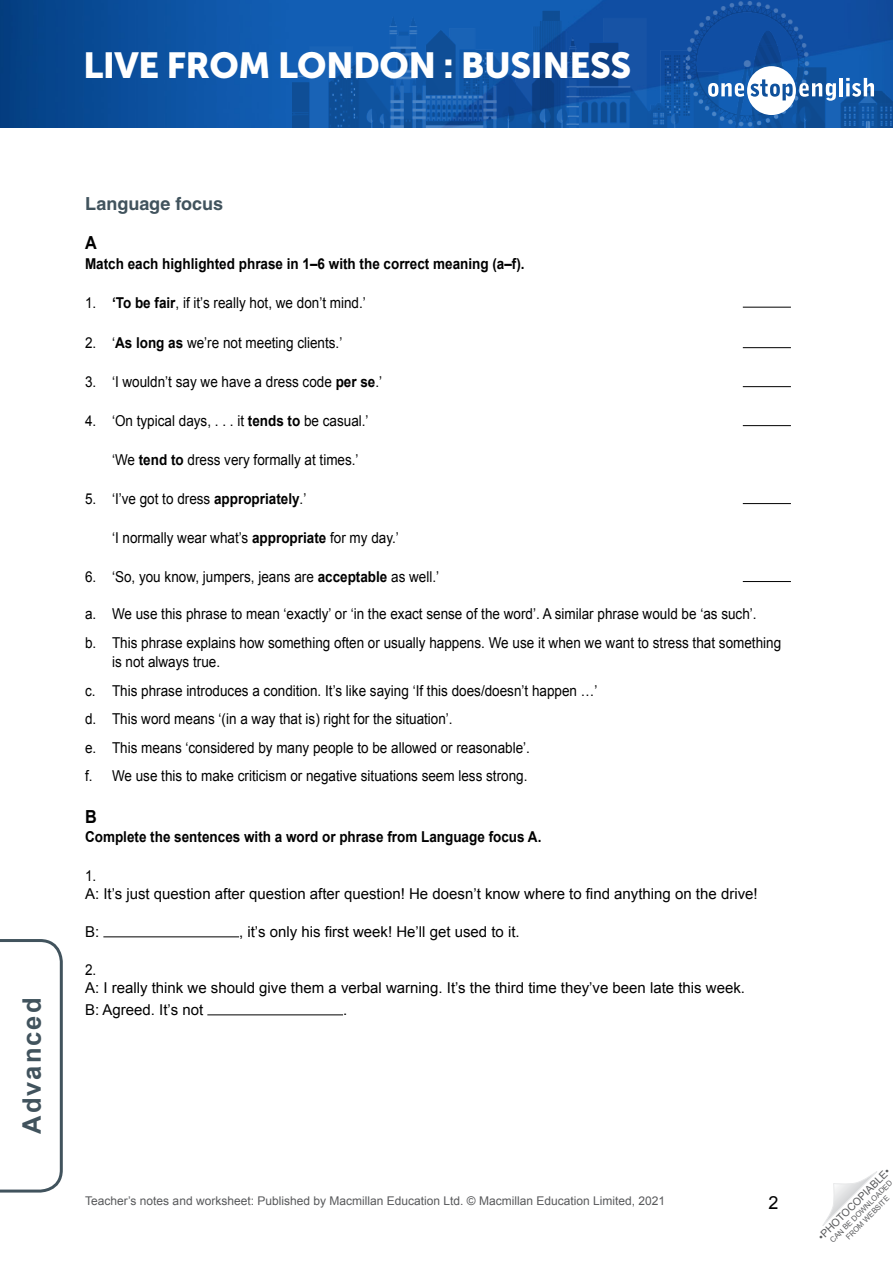
<style>
.page{position:relative;width:893px;height:1263px;background:#fff}
.page>*{position:absolute;margin:0;border:0;box-sizing:border-box;transform-origin:0 0}
.t1{font:36px "Museo Sans 900";letter-spacing:-.015em;color:#fff}
.t2{font:700 25.5px "Arial";letter-spacing:.08em;color:#41535d}
.TN__Title{font:700 18px "Helvetica LT Std";color:#41535d}
.TN__Body_alpha_text{font:700 18px "Arial";color:#000;scale:.9 1}
.t3{font:18px "Arial";color:#000}
.TN__Body_text_number{font:15px/19.5px "Arial";color:#000;scale:.9 1}
.WS__Body_text{font:15px "Arial";color:#000}
.TN__Body_text_Intro{font:700 15px "Arial";color:#000;scale:.9 1}
.TN__NL_Body_text{font:15px "Arial";color:#000;scale:.9 1}
.t4{font:12px "Arial";color:#58595b}
.t5{font:10.5px "Arial";color:#58595b}
.t6{font:7.5px/9px "Arial";color:#58595b;text-align:center}
.s1{font-weight:700}
</style>
<div class="page">
<img style="left:0;top:0;width:893px;height:128px">
<img style="left:293px;top:2px;width:600px;height:126px">
<svg style="left:708px;top:66px;width:128px;height:49px"></svg>
<hr style="left:839px;top:78px;width:4px;height:18px;background:#fff">
<svg style="left:846px;top:78px;width:28px;height:19px"></svg>
<svg style="left:0;top:939px;width:63px;height:254px"></svg>
<svg style="left:822px;top:1171px;width:55px;height:55px"></svg>
<hr style="left:743px;top:307px;width:48px;height:1px;background:#000">
<hr style="left:743px;top:347px;width:48px;height:1px;background:#000">
<hr style="left:743px;top:386px;width:48px;height:1px;background:#000">
<hr style="left:743px;top:425px;width:48px;height:1px;background:#000">
<hr style="left:743px;top:503px;width:48px;height:1px;background:#000">
<hr style="left:743px;top:581px;width:48px;height:1px;background:#000">
<hr style="left:103px;top:936px;width:136px;height:1px;background:#000">
<hr style="left:207px;top:1014px;width:136px;height:1px;background:#000">
<h1 class="t1" style="left:83px;top:45px;width:550px">LIVE FROM LONDON : BUSINESS</h1>
<h2 class="t2" style="left:15px;top:1134px;width:138px;rotate:-90deg">Advanced</h2>
<p class="TN__Title" style="left:85px;top:193px;width:140px">Language focus</p>
<p class="TN__Body_alpha_text" style="left:85px;top:231px;width:14px">A</p>
<p class="TN__Body_text_Intro" style="left:85px;top:253px;width:490px">Match each highlighted phrase in 1–6 with the correct meaning (a–f).</p>
<p class="TN__Body_text_number" style="left:85px;top:293px;width:314px">1. <span class="s1">‘To be fair</span>, if it’s really hot, we don’t mind.’</p>
<p class="TN__Body_text_number" style="left:85px;top:333px;width:287px">2. ‘<span class="s1">As long as</span> we’re not meeting clients.’</p>
<p class="TN__Body_text_number" style="left:85px;top:372px;width:332px">3. ‘I wouldn’t say we have a dress code <span class="s1">per se</span>.’</p>
<p class="TN__Body_text_number" style="left:85px;top:411px;width:317px">4. ‘On typical days, . . . it <span class="s1">tends to</span> be casual.’</p>
<p class="TN__NL_Body_text" style="left:112px;top:450px;width:275px">‘We <span class="s1">tend to</span> dress very formally at times.’</p>
<p class="TN__Body_text_number" style="left:85px;top:489px;width:247px">5. ‘I’ve got to dress <span class="s1">appropriately</span>.’</p>
<p class="TN__NL_Body_text" style="left:112px;top:528px;width:320px">‘I normally wear what’s <span class="s1">appropriate</span> for my day.’</p>
<p class="TN__Body_text_number" style="left:85px;top:567px;width:395px">6. ‘So, you know, jumpers, jeans are <span class="s1">acceptable</span> as well.’</p>
<p class="TN__Body_text_number" style="left:85px;top:604px;width:748px">a. We use this phrase to mean ‘exactly’ or ‘in the exact sense of the word’. A similar phrase would be ‘as such’.</p>
<p class="TN__Body_text_number" style="left:112px;top:633px;width:745px;text-indent:-27px">b. This phrase explains how something often or usually happens. We use it when we want to stress that something is not always true.</p>
<p class="TN__Body_text_number" style="left:85px;top:681px;width:571px">c. This phrase introduces a condition. It’s like saying ‘If this does/doesn’t happen …’</p>
<p class="TN__Body_text_number" style="left:85px;top:709px;width:410px">d. This word means ‘(in a way that is) right for the situation’.</p>
<p class="TN__Body_text_number" style="left:85px;top:738px;width:496px">e. This means ‘considered by many people to be allowed or reasonable’.</p>
<p class="TN__Body_text_number" style="left:85px;top:766px;width:493px">f. We use this to make criticism or negative situations seem less strong.</p>
<p class="TN__Body_alpha_text" style="left:85px;top:804px;width:14px">B</p>
<p class="TN__Body_text_Intro" style="left:85px;top:827px;width:509px">Complete the sentences with a word or phrase from Language focus A.</p>
<p class="TN__Body_text_number" style="left:85px;top:866px;width:14px">1.</p>
<p class="WS__Body_text" style="left:85px;top:884px;width:674px">A: It’s just question after question after question! He doesn’t know where to find anything on the drive!</p>
<p class="WS__Body_text" style="left:85px;top:922px;width:16px">B:</p>
<p class="WS__Body_text" style="left:239px;top:922px;width:282px">, it’s only his first week! He’ll get used to it.</p>
<p class="TN__Body_text_number" style="left:85px;top:960px;width:14px">2.</p>
<p class="WS__Body_text" style="left:85px;top:978px;width:662px">A: I really think we should give them a verbal warning. It’s the third time they’ve been late this week.</p>
<p class="WS__Body_text" style="left:85px;top:1000px;width:120px">B: Agreed. It’s not</p>
<p class="WS__Body_text" style="left:343px;top:1000px;width:6px">.</p>
<p class="t4" style="left:85px;top:1193px;width:581px">Teacher’s notes and worksheet: Published by Macmillan Education Ltd. © Macmillan Education Limited, 2021</p>
<p class="t3" style="left:769px;top:1191px;width:12px">2</p>
<p class="t5" style="left:815px;top:1233px;width:99px;rotate:-45deg">•PHOTOCOPIABLE•</p>
<p class="t6" style="left:828px;top:1238px;width:86px;rotate:-45deg">CAN BE DOWNLOADED<br>FROM WEBSITE</p>
</div>
